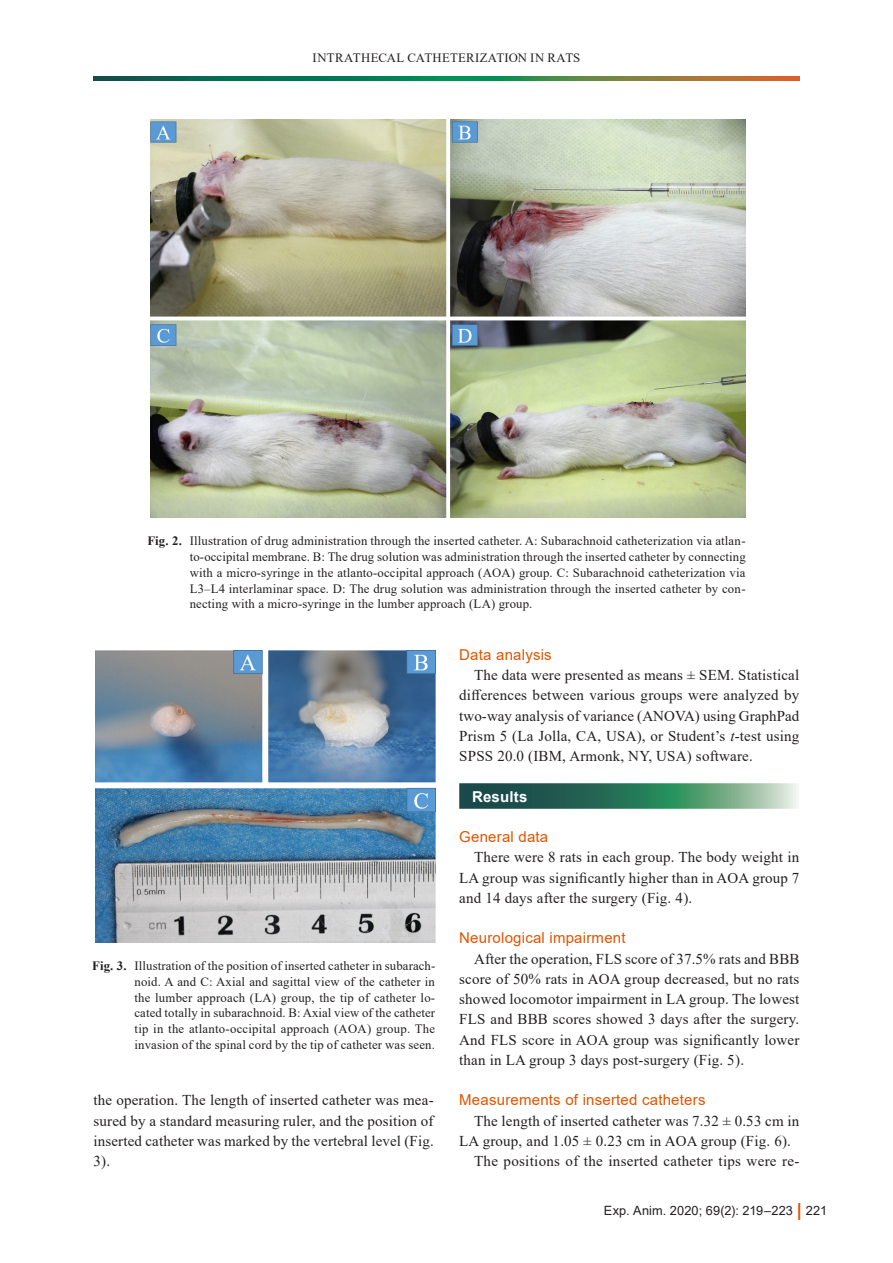
<style>
.page{position:relative;width:893px;height:1263px;background:#fff}
.page>*{position:absolute;margin:0;border:0;box-sizing:border-box;transform-origin:0 0}
.t1{font:15px/20.2px "Times New Roman";letter-spacing:.01em;color:#231f20;text-align:justify}
.t2{font:15px "Arial";letter-spacing:.015em;color:#e15400}
.t3{font:700 15px "Arial";letter-spacing:.015em;color:#fff}
.t4{font:12.75px/15.8px "Times New Roman";letter-spacing:.01em;color:#231f20;text-align:justify}
.t5{font:12.75px "Arial";letter-spacing:.01em;color:#231f20}
.s1{font-weight:700}
.s2{font-style:italic}
.s3{font-weight:700;font-size:18px;color:#e15400}
</style>
<div class="page">
<svg style="left:459px;top:783px;width:340px;height:26px;background:#4a846e"></svg>
<svg style="left:94px;top:77px;width:705px;height:4px;background:#3a784a"></svg>
<img style="left:150px;top:119px;width:596px;height:399px">
<img style="left:95px;top:651px;width:340px;height:291px">
<p class="t4" style="left:313px;top:49px;width:269px">INTRATHECAL CATHETERIZATION IN RATS</p>
<p class="t4" style="left:190px;top:533px;width:557px;text-indent:-42px"><span class="s1">Fig. 2.</span> Illustration of drug administration through the inserted catheter. A: Subarachnoid catheterization via atlan&shy;to-occipital membrane. B: The drug solution was administration through the inserted catheter by connecting with a micro-syringe in the atlanto-occipital approach (AOA</p>
<p class="t4" style="left:190px;top:564px;width:557px;text-indent:321px">) group. C: Subarachnoid catheterization via L3–L4 interlaminar space. D: The drug solution was administration through the inserted catheter by con&shy;necting with a micro-syringe in the lumber approach (LA) group.</p>
<p class="t4" style="left:135px;top:958px;width:302px;text-indent:-42px"><span class="s1">Fig. 3.</span> Illustration of the position of inserted catheter in subarach&shy;noid. A and C: Axial and sagittal view of the catheter in the lumber approach (LA) group, the tip of catheter lo&shy;cated totally in subarachnoid. B: Axial view of the catheter tip in the atlanto-occipital approach (AOA</p>
<p class="t4" style="left:135px;top:1021px;width:302px;text-align:right">) group. The<br>invasion of the spinal cord by the tip of catheter was seen.</p>
<p class="t1" style="left:94px;top:1090px;width:342px">the operation. The length of inserted catheter was mea&shy;sured by a standard measuring ruler, and the position of inserted catheter was marked by the vertebral level (Fig.<br>3).</p>
<p class="t2" style="left:459px;top:644px;width:94px">Data analysis</p>
<p class="t1" style="left:459px;top:664px;width:341px;text-indent:15px">The data were presented as means ± SEM. Statistical differences between various groups were analyzed by two-way analysis of variance (ANO</p>
<p class="t1" style="left:459px;top:705px;width:342px;text-indent:216px">VA) using GraphPad Prism 5 (La Jolla, CA, USA), or Student’s <span class="s2">t</span>-test using SPSS 20.0 (IBM, Armonk, NY, USA) software.</p>
<p class="t3" style="left:472px;top:786px;width:57px">Results</p>
<p class="t2" style="left:459px;top:826px;width:91px">General data</p>
<p class="t1" style="left:459px;top:847px;width:341px;text-indent:15px">There were 8 rats in each group. The body weight in LA group was significantly higher than in AOA group 7 and 14 days after the surgery (Fig. 4).</p>
<p class="t2" style="left:459px;top:928px;width:168px">Neurological impairment</p>
<p class="t1" style="left:459px;top:948px;width:342px;text-indent:15px">After the operation, FLS score of 37.5% rats and BBB score of 50% rats in AOA</p>
<p class="t1" style="left:459px;top:968px;width:342px;text-indent:165px">group decreased, but no rats showed locomotor impairment in LA group. The lowest FLS and BBB scores showed 3 days after the surgery.<br>And FLS score in AOA group was significantly lower than in LA group 3 days post-surgery (Fig. 5).</p>
<p class="t2" style="left:459px;top:1090px;width:248px">Measurements of inserted catheters</p>
<p class="t1" style="left:459px;top:1110px;width:341px;text-indent:15px">The length of inserted catheter was 7.32 ± 0.53 cm in<br>LA group, and 1.05 ± 0.23 cm in AOA</p>
<p class="t1" style="left:474px;top:1130px;width:327px;text-indent:227px">group (Fig. 6).<br>The positions of the inserted catheter tips were re-</p>
<p class="t5" style="left:604px;top:1202px;width:225px">Exp. Anim. 2020; 69(2): 219–223 <span class="s3">|</span> 221</p>
</div>
